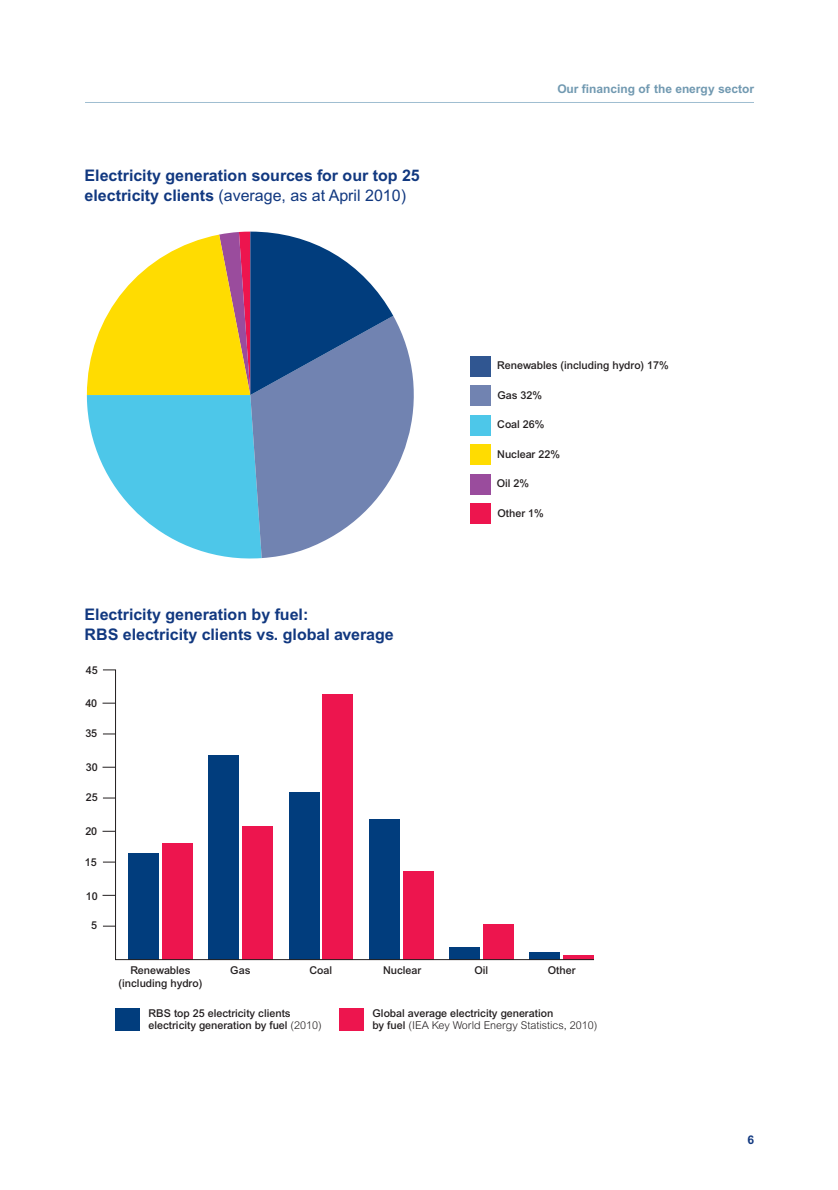
<style>
.page{position:relative;width:838px;height:1190px;background:#fff}
.page>*{position:absolute;margin:0;border:0;box-sizing:border-box;transform-origin:0 0}
.t1{font:700 16px/20px "Arial";color:#113880}
.t2{font:700 12px "Arial";color:#7199b1}
.t3{font:700 12px "Arial";color:#113880}
.t4{font:500 10.8px/12.6px "Arial";color:#231f20}
.s1{font-weight:400}
.s2{font-weight:300}
</style>
<div class="page">
<hr style="left:85px;top:102px;width:669px;height:1px;background:#a0bed1">
<div style="left:470px;top:357px;width:20px;height:20px;background:#305691"></div>
<div style="left:470px;top:415px;width:20px;height:21px;background:#4dc7e9"></div>
<div style="left:470px;top:386px;width:20px;height:20px;background:#7183b1"></div>
<div style="left:470px;top:445px;width:20px;height:20px;background:#ffdc01"></div>
<div style="left:470px;top:474px;width:20px;height:20px;background:#9a4c9d"></div>
<div style="left:470px;top:503px;width:20px;height:21px;background:#ed154e"></div>
<svg style="left:393px;top:316px;width:21px;height:159px;fill:#7183b1"></svg>
<svg style="left:87px;top:232px;width:306px;height:326px"></svg>
<div style="left:339px;top:1008px;width:24px;height:23px;background:#ed154e"></div>
<div style="left:115px;top:1008px;width:24px;height:23px;background:#013d7d"></div>
<svg style="left:102px;top:669px;width:492px;height:292px"></svg>
<h1 class="t1" style="left:85px;top:167px;width:337px">Electricity generation sources for our top 25 electricity clients <span class="s1">(average, as at April 2010)</span></h1>
<h1 class="t1" style="left:85px;top:606px;width:311px">Electricity generation by fuel:<br>RBS electricity clients vs. global average</h1>
<p class="t4" style="left:86px;top:665px;width:13px">45</p>
<p class="t4" style="left:85px;top:698px;width:13px">40</p>
<p class="t4" style="left:85px;top:728px;width:13px">35</p>
<p class="t4" style="left:86px;top:761px;width:13px">30</p>
<p class="t4" style="left:86px;top:792px;width:13px">25</p>
<p class="t4" style="left:85px;top:826px;width:13px">20</p>
<p class="t4" style="left:85px;top:857px;width:13px">15</p>
<p class="t4" style="left:86px;top:891px;width:13px">10</p>
<p class="t4" style="left:91px;top:920px;width:7px">5</p>
<p class="t2" style="left:557px;top:85px;width:198px">Our financing of the energy sector</p>
<p class="t4" style="left:497px;top:360px;width:173px">Renewables (including hydro) 17%</p>
<p class="t4" style="left:497px;top:390px;width:46px">Gas 32%</p>
<p class="t4" style="left:497px;top:419px;width:49px">Coal 26%</p>
<p class="t4" style="left:497px;top:449px;width:64px">Nuclear 22%</p>
<p class="t4" style="left:497px;top:478px;width:34px">Oil 2%</p>
<p class="t4" style="left:497px;top:508px;width:48px">Other 1%</p>
<p class="t4" style="left:119px;top:965px;width:85px;text-align:center">Renewables (including hydro)</p>
<p class="t4" style="left:230px;top:965px;width:22px">Gas</p>
<p class="t4" style="left:310px;top:965px;width:24px">Coal</p>
<p class="t4" style="left:383px;top:965px;width:40px">Nuclear</p>
<p class="t4" style="left:474px;top:965px;width:15px">Oil</p>
<p class="t4" style="left:548px;top:965px;width:29px">Other</p>
<p class="t4" style="left:149px;top:1008px;width:175px">RBS top 25 electricity clients electricity generation by fuel <span class="s2">(2010)</span></p>
<p class="t4" style="left:373px;top:1008px;width:226px">Global average electricity generation<br>by fuel <span class="s2">(IEA Key World Energy Statistics, 2010)</span></p>
<p class="t3" style="left:747px;top:1135px;width:8px">6</p>
</div>
